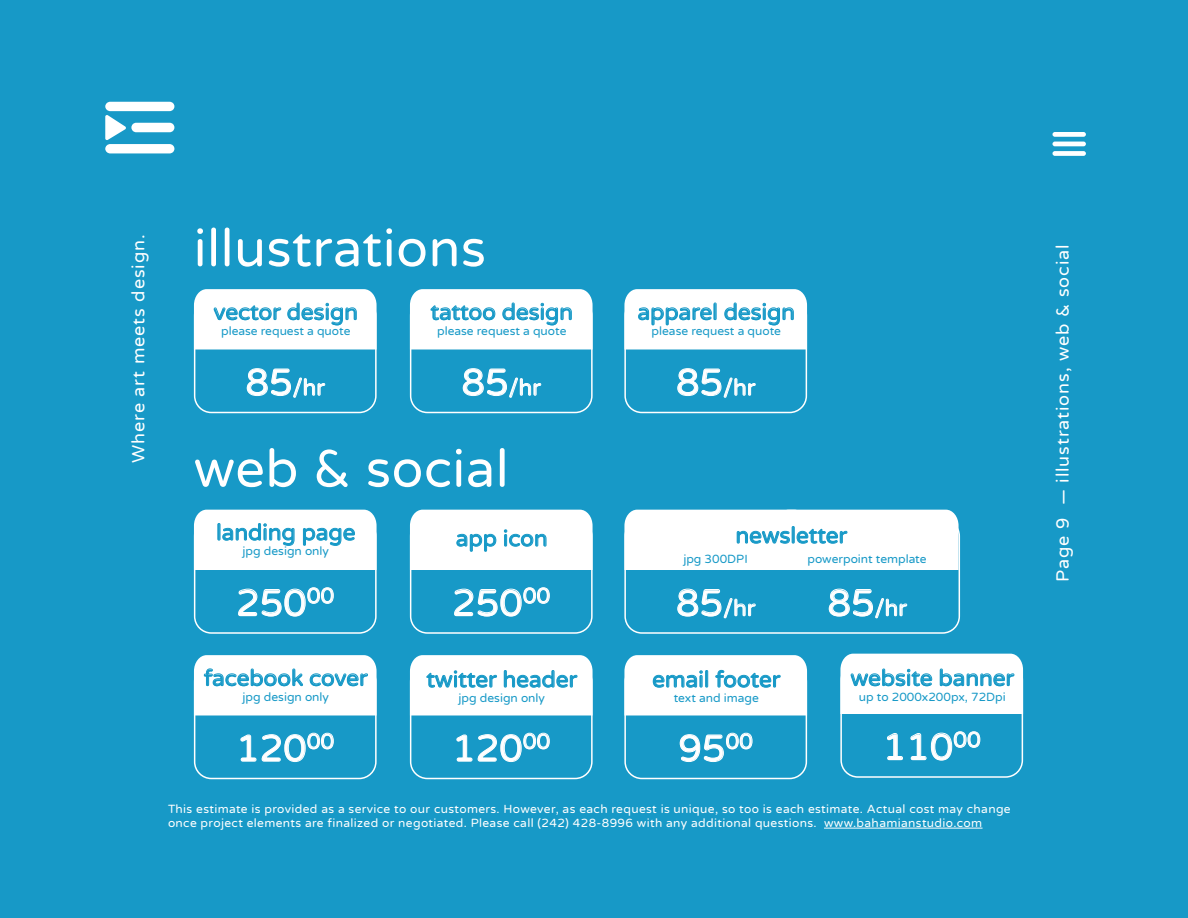
<style>
.page{position:relative;width:1188px;height:918px;background:#1799c7}
.page>*{position:absolute;margin:0;border:0;box-sizing:border-box;transform-origin:0 0}
.t1{font:52.5px "Varela Round";letter-spacing:.01em;color:#fff}
.t2{font:37.5px "Varela Round";color:#fff}
.t3{font:22.5px "Varela Round";color:#1799c7}
.t4{font:22.5px "Varela Round";color:#fff}
.t5{font:18px "Varela Round";letter-spacing:.05em;color:#fff}
.t6{font:12px/14.4px "Varela Round";letter-spacing:.03em;color:#fff}
.t7{font:12px "Varela Round";color:#1799c7}
.s1{font-size:37.5px}
</style>
<div class="page">
<svg style="left:1052px;top:132px;width:34px;height:24px"></svg>
<hr style="left:824px;top:828px;width:159px;height:1px;background:#fff">
<div style="left:194px;top:298px;width:183px;height:115px;border:2px solid #fff;border-radius:17px"></div>
<svg style="left:194px;top:289px;width:183px;height:61px;background:#ebf6fa"></svg>
<svg style="left:247px;top:368px;width:79px;height:30px"></svg>
<div style="left:410px;top:298px;width:183px;height:115px;border:2px solid #fff;border-radius:17px"></div>
<svg style="left:410px;top:289px;width:183px;height:61px;background:#ebf6fa"></svg>
<svg style="left:463px;top:368px;width:79px;height:30px"></svg>
<div style="left:624px;top:298px;width:183px;height:115px;border:2px solid #fff;border-radius:17px"></div>
<svg style="left:624px;top:289px;width:183px;height:61px;background:#e8f5f9"></svg>
<svg style="left:677px;top:368px;width:79px;height:30px"></svg>
<div style="left:194px;top:519px;width:183px;height:115px;border:2px solid #fff;border-radius:17px"></div>
<svg style="left:194px;top:510px;width:183px;height:60px;background:#edf7fa"></svg>
<svg style="left:238px;top:587px;width:96px;height:30px"></svg>
<div style="left:410px;top:519px;width:183px;height:115px;border:2px solid #fff;border-radius:17px"></div>
<svg style="left:410px;top:510px;width:183px;height:60px;background:#f3fafc"></svg>
<svg style="left:454px;top:587px;width:96px;height:30px"></svg>
<div style="left:624px;top:519px;width:336px;height:115px;border:2px solid #fff;border-radius:17px"></div>
<svg style="left:677px;top:588px;width:79px;height:31px"></svg>
<div style="left:194px;top:664px;width:183px;height:115px;border:2px solid #fff;border-radius:17px"></div>
<svg style="left:194px;top:655px;width:183px;height:60px;background:#ebf6fa"></svg>
<svg style="left:240px;top:732px;width:94px;height:30px"></svg>
<div style="left:410px;top:664px;width:183px;height:115px;border:2px solid #fff;border-radius:17px"></div>
<svg style="left:410px;top:655px;width:183px;height:60px;background:#ecf6fa"></svg>
<svg style="left:456px;top:732px;width:94px;height:30px"></svg>
<div style="left:624px;top:664px;width:183px;height:115px;border:2px solid #fff;border-radius:17px"></div>
<svg style="left:624px;top:655px;width:183px;height:60px;background:#eef7fb"></svg>
<svg style="left:679px;top:732px;width:74px;height:30px"></svg>
<div style="left:840px;top:663px;width:183px;height:115px;border:2px solid #fff;border-radius:17px"></div>
<svg style="left:840px;top:654px;width:183px;height:60px;background:#ebf6fa"></svg>
<svg style="left:887px;top:733px;width:16px;height:28px"></svg>
<svg style="left:910px;top:731px;width:71px;height:30px"></svg>
<svg style="left:829px;top:588px;width:79px;height:31px"></svg>
<svg style="left:624px;top:510px;width:335px;height:60px;background:#f6fbfc"></svg>
<svg style="left:105px;top:102px;width:69px;height:51px"></svg>
<h3 class="t5" style="left:126px;top:463px;width:230px;rotate:-90deg">Where art meets design.</h3>
<h1 class="t1" style="left:194px;top:212px;width:294px">illustrations</h1>
<h3 class="t3" style="left:214px;top:296px;width:146px">vector design</h3>
<p class="t7" style="left:221px;top:322px;width:131px">please request a quote</p>
<h3 class="t4" style="left:246px;top:372px;width:81px"><span class="s1">85</span>/hr</h3>
<h3 class="t3" style="left:431px;top:296px;width:144px">tattoo design</h3>
<p class="t7" style="left:437px;top:322px;width:131px">please request a quote</p>
<h3 class="t4" style="left:462px;top:372px;width:81px"><span class="s1">85</span>/hr</h3>
<h3 class="t3" style="left:638px;top:296px;width:159px">apparel design</h3>
<p class="t7" style="left:652px;top:322px;width:131px">please request a quote</p>
<h3 class="t4" style="left:676px;top:372px;width:81px"><span class="s1">85</span>/hr</h3>
<h1 class="t1" style="left:194px;top:433px;width:317px">web &amp; social</h1>
<h3 class="t3" style="left:216px;top:517px;width:141px">landing page</h3>
<p class="t7" style="left:243px;top:543px;width:88px">jpg design only</p>
<h2 class="t2" style="left:236px;top:577px;width:100px">250<sup>00</sup></h2>
<h3 class="t3" style="left:735px;top:520px;width:113px">newsletter</h3>
<p class="t7" style="left:683px;top:550px;width:66px">jpg 300DPI</p>
<p class="t7" style="left:808px;top:550px;width:121px">powerpoint template</p>
<h3 class="t3" style="left:456px;top:523px;width:93px">app icon</h3>
<h2 class="t2" style="left:452px;top:577px;width:100px">250<sup>00</sup></h2>
<h3 class="t4" style="left:676px;top:593px;width:81px"><span class="s1">85</span>/hr</h3>
<h3 class="t4" style="left:828px;top:593px;width:81px"><span class="s1">85</span>/hr</h3>
<h3 class="t3" style="left:204px;top:662px;width:165px">facebook cover</h3>
<p class="t7" style="left:243px;top:688px;width:88px">jpg design only</p>
<h2 class="t2" style="left:236px;top:723px;width:100px">120<sup>00</sup></h2>
<h3 class="t3" style="left:426px;top:664px;width:152px">twitter header</h3>
<p class="t7" style="left:459px;top:690px;width:88px">jpg design only</p>
<h2 class="t2" style="left:452px;top:723px;width:100px">120<sup>00</sup></h2>
<h3 class="t3" style="left:652px;top:664px;width:130px">email footer</h3>
<p class="t7" style="left:674px;top:690px;width:87px">text and image</p>
<h2 class="t2" style="left:678px;top:723px;width:76px">95<sup>00</sup></h2>
<h3 class="t3" style="left:850px;top:662px;width:165px">website banner</h3>
<p class="t7" style="left:859px;top:688px;width:148px">up to 2000x200px, 72Dpi</p>
<h2 class="t2" style="left:883px;top:721px;width:100px">110<sup>00</sup></h2>
<p class="t6" style="left:168px;top:801px;width:844px">This estimate is provided as a service to our customers. However, as each request is unique, so too is each estimate. Actual cost may change once project elements are finalized or negotiated. Please call (242) 428-8996 with any additional questions. www.bahamianstudio.com</p>
<h3 class="t5" style="left:1050px;top:582px;width:339px;rotate:-90deg">Page 9 — illustrations, web &amp; social</h3>
</div>
